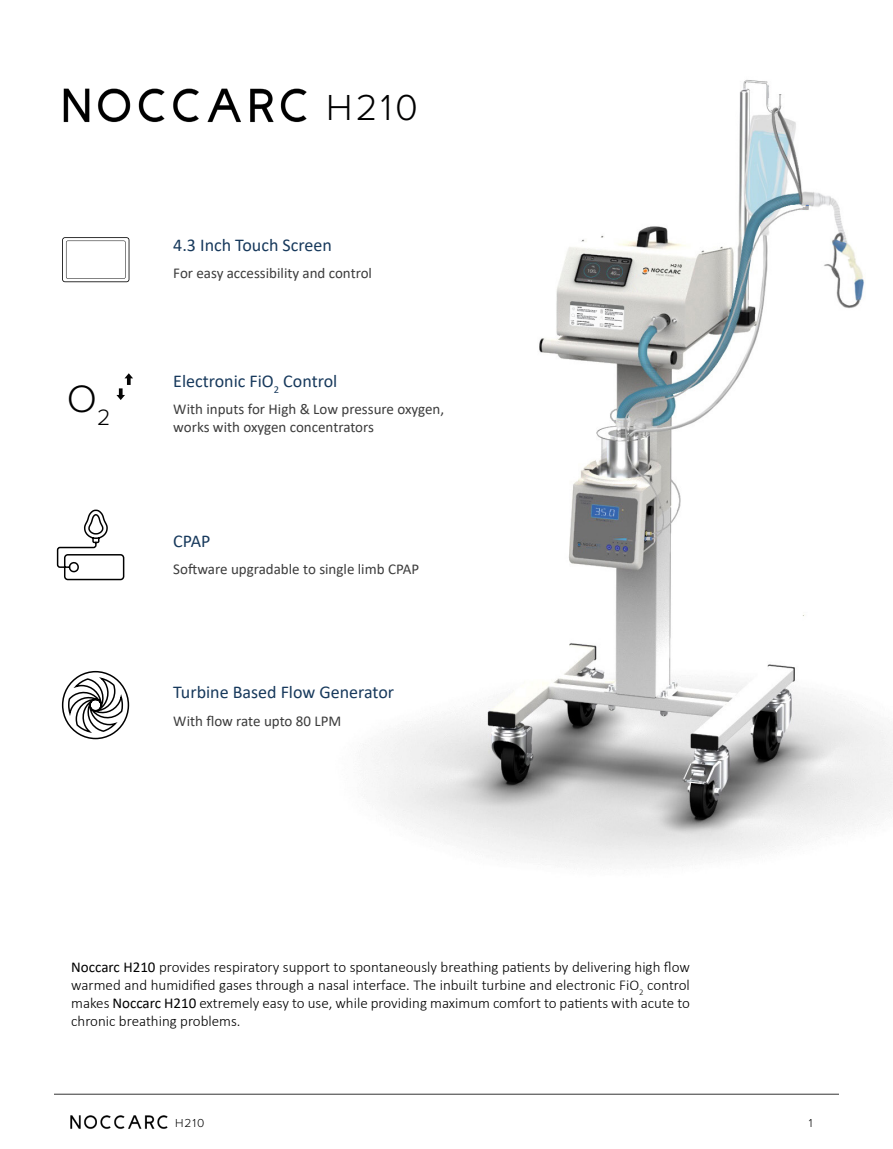
<style>
.page{position:relative;width:893px;height:1149px;background:#fff}
.page>*{position:absolute;margin:0;border:0;box-sizing:border-box;transform-origin:0 0}
.t1{font:300 39.6px "Proxima Nova";color:#000}
.t2{font:300 37.5px "Proxima Nova";color:#000}
.Paragraph_Style_5{font:18px "Calibri";color:#17395c}
.Paragraph_Style_5-2{font:300 15px/18px "Calibri";color:#000;text-align:justify}
.Paragraph_Style_5-3{font:15px "Calibri";color:#3c3c3c}
.t3{font:300 12px "Proxima Nova";color:#000}
.s1{color:#010000}
.s2{font-weight:400}
</style>
<div class="page">
<hr style="left:54px;top:1093px;width:785px;height:1px;background:#333">
<img style="left:70px;top:1115px;width:98px;height:14px">
<img style="left:64px;top:80px;width:829px;height:785px">
<svg style="left:61px;top:605px;width:81px;height:198px"></svg>
<svg style="left:56px;top:508px;width:69px;height:73px"></svg>
<svg style="left:116px;top:373px;width:17px;height:27px"></svg>
<svg style="left:62px;top:237px;width:67px;height:45px"></svg>
<img style="left:63px;top:81px;width:246px;height:44px">
<p class="t2" style="left:326px;top:91px;width:93px">H2<span class="s1">10</span></p>
<h1 class="t1" style="left:67px;top:380px;width:45px">O<sub>2</sub></h1>
<p class="Paragraph_Style_5" style="left:173px;top:232px;width:160px">4.3 Inch Touch Screen</p>
<p class="Paragraph_Style_5-3" style="left:173px;top:263px;width:200px">For easy accessibility and control</p>
<p class="Paragraph_Style_5" style="left:173px;top:368px;width:165px">Electronic FiO<sub>2</sub> Control</p>
<p class="Paragraph_Style_5-3" style="left:173px;top:399px;width:272px">With inputs for High &amp; Low pressure oxygen,</p>
<p class="Paragraph_Style_5-3" style="left:173px;top:417px;width:202px">works with oxygen concentrators</p>
<p class="Paragraph_Style_5" style="left:173px;top:528px;width:39px">CPAP</p>
<p class="Paragraph_Style_5-3" style="left:173px;top:558px;width:247px">Software upgradable to single limb CPAP</p>
<p class="Paragraph_Style_5" style="left:173px;top:679px;width:222px">Turbine Based Flow Generator</p>
<p class="Paragraph_Style_5-3" style="left:173px;top:710px;width:170px">With flow rate upto 80 LPM</p>
<p class="Paragraph_Style_5-2" style="left:71px;top:957px;width:620px"><span class="s2">Noccarc H210</span> provides respiratory support to spontaneously breathing patients by delivering high flow warmed and humidified gases through a nasal interface. The inbuilt turbine and electronic FiO<sub>2</sub> control makes <span class="s2">Noccarc H210</span> extremely easy to use, while providing maximum comfort to patients with acute to chronic breathing problems.</p>
<p class="t3" style="left:175px;top:1117px;width:31px">H2<span class="s1">10</span></p>
<p class="t3" style="left:809px;top:1117px;width:5px">1</p>
</div>
